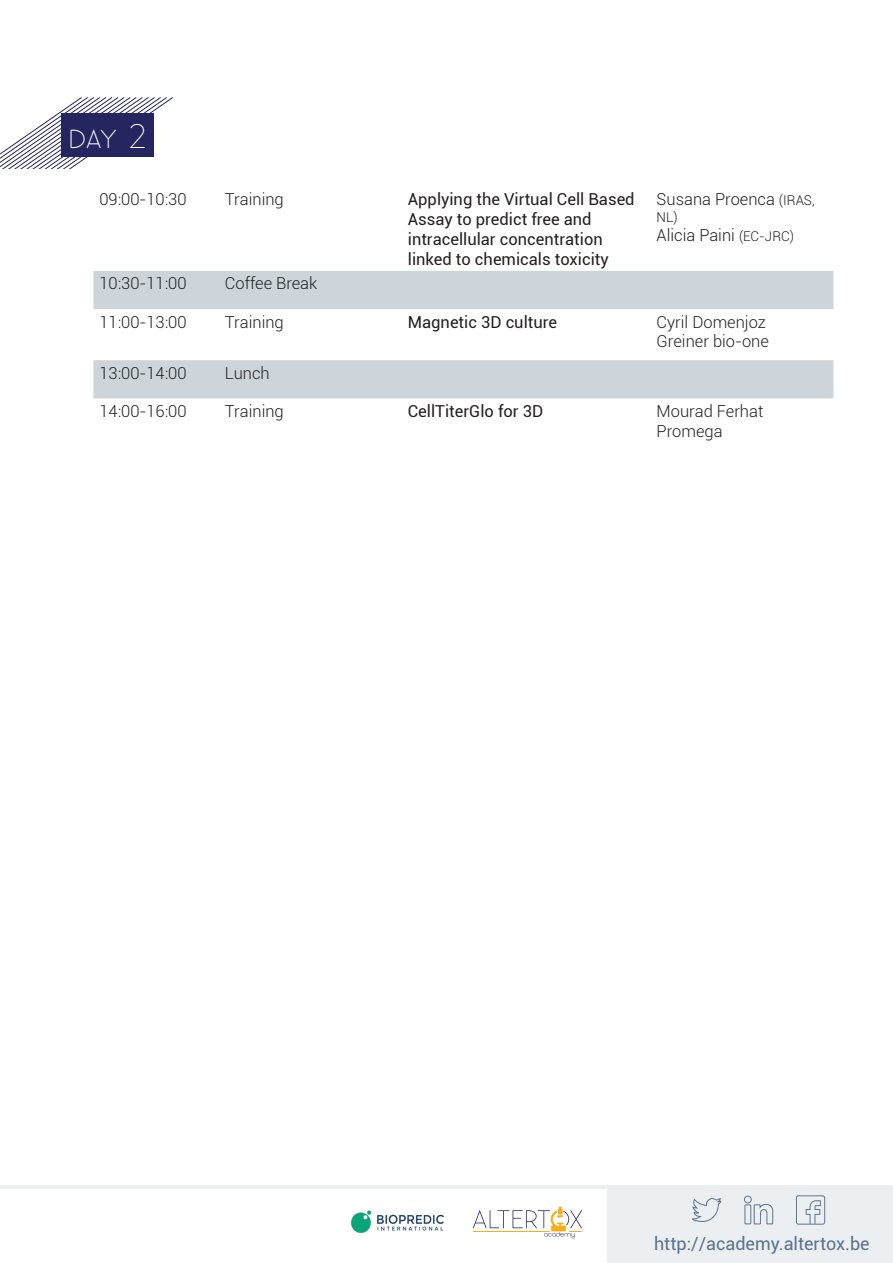
<style>
.page{position:relative;width:893px;height:1263px;background:#fff}
.page>*{position:absolute;margin:0;border:0;box-sizing:border-box;transform-origin:0 0}
.t1{font:300 33.75px "Existence Unicase";color:#fff}
.t2{font:18px "Roboto";color:#5b728e}
.t3{font:300 16.5px "Roboto";color:#231f20}
.t4{font:16.5px/19.8px "Roboto";color:#231f20}
.t5{font:300 13.5px "Roboto";color:#231f20}
.s1{font-size:13.5px}
</style>
<div class="page">
<div style="left:607px;top:1185px;width:286px;height:78px;background:#eceff1"></div>
<svg style="left:692px;top:1198px;width:29px;height:24px"></svg>
<svg style="left:744px;top:1195px;width:29px;height:29px"></svg>
<svg style="left:796px;top:1195px;width:29px;height:29px"></svg>
<hr style="left:0;top:1185px;width:778px;height:3px;background:#eceff1">
<svg style="left:473px;top:1207px;width:109px;height:31px"></svg>
<img style="left:351px;top:1210px;width:93px;height:23px">
<svg style="left:0;top:97px;width:173px;height:72px"></svg>
<div style="left:61px;top:113px;width:93px;height:44px;background:#252560"></div>
<svg style="left:93px;top:271px;width:740px;height:127px;fill:#ced5da"></svg>
<p class="t1" style="left:69px;top:118px;width:80px">DAY 2</p>
<p class="t3" style="left:99px;top:188px;width:89px">09:00-10:30</p>
<p class="t3" style="left:225px;top:188px;width:60px">Training</p>
<p class="t4" style="left:408px;top:189px;width:228px">Applying the Virtual Cell Based<br>Assay to predict free and intracellular concentration linked to chemicals toxicity</p>
<p class="t3" style="left:657px;top:188px;width:160px">Susana Proenca <span class="s1">(IRAS,</span></p>
<p class="t5" style="left:657px;top:208px;width:23px">NL)</p>
<p class="t3" style="left:657px;top:224px;width:139px">Alicia Paini <span class="s1">(EC-JRC)</span></p>
<p class="t3" style="left:99px;top:272px;width:89px">10:30-11:00</p>
<p class="t3" style="left:225px;top:272px;width:94px">Coffee Break</p>
<p class="t3" style="left:99px;top:310px;width:89px">11:00-13:00</p>
<p class="t3" style="left:225px;top:310px;width:60px">Training</p>
<p class="t4" style="left:408px;top:311px;width:151px">Magnetic 3D culture</p>
<p class="t3" style="left:657px;top:310px;width:111px">Cyril Domenjoz</p>
<p class="t3" style="left:657px;top:330px;width:114px">Greiner bio-one</p>
<p class="t3" style="left:99px;top:361px;width:89px">13:00-14:00</p>
<p class="t3" style="left:225px;top:361px;width:46px">Lunch</p>
<p class="t3" style="left:99px;top:400px;width:89px">14:00-16:00</p>
<p class="t3" style="left:225px;top:400px;width:60px">Training</p>
<p class="t4" style="left:408px;top:400px;width:137px">CellTiterGlo for 3D</p>
<p class="t3" style="left:657px;top:400px;width:108px">Mourad Ferhat</p>
<p class="t3" style="left:657px;top:419px;width:68px">Promega</p>
<p class="t2" style="left:654px;top:1230px;width:217px">http://academy.altertox.be</p>
</div>
